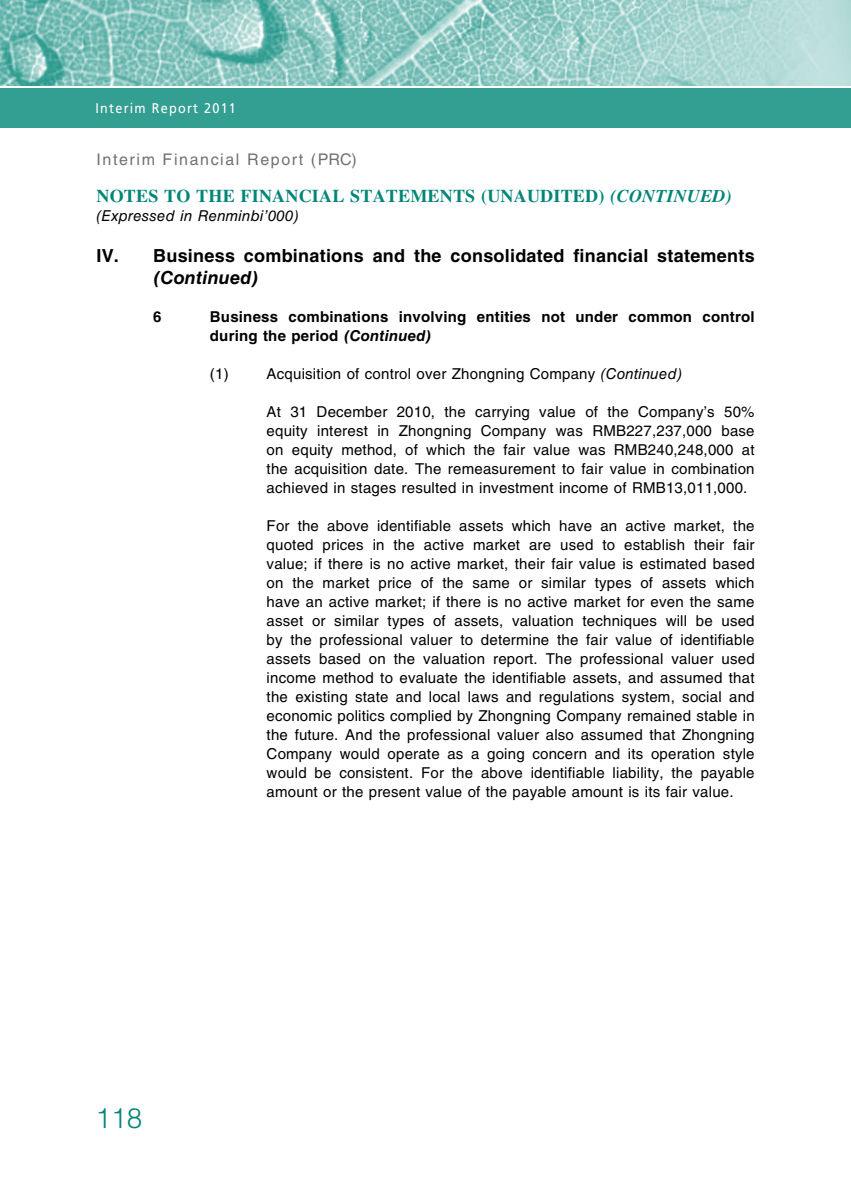
<style>
.page{position:relative;width:851px;height:1191px;background:#fff}
.page>*{position:absolute;margin:0;border:0;box-sizing:border-box;transform-origin:0 0}
.t1{font:300 28px "Helvetica LT Std";color:#008577}
._04_Subhead_2{font:700 18px/22px "Helvetica LT Std";letter-spacing:.015em;color:#000}
._03_Subhead_1{font:700 18px "Times LT Std";letter-spacing:.01em;color:#008577}
.t2{font:16px "Helvetica LT Std";letter-spacing:.1em;color:#727171}
._01_Body_Text{font:15px/19px "Helvetica LT Std";letter-spacing:.015em;color:#000;text-align:justify}
._05_Subhead_3{font:700 15px/19px "Helvetica LT Std";letter-spacing:.015em;color:#000}
._01_Body_Text-2{font:italic 15px "Helvetica LT Std";letter-spacing:.015em;color:#000}
.t3{font:14px "Frutiger LT Std";letter-spacing:.1em;color:#fff;scale:.9 1}
.s1{font-style:italic}
</style>
<div class="page">
<div style="left:0;top:89px;width:850px;height:39px;background:#339e92"></div>
<img style="left:0;top:0;width:851px;height:85px">
<p class="t3" style="left:95px;top:100px;width:157px">Interim Report 2011</p>
<p class="t2" style="left:96px;top:150px;width:262px">Interim Financial Report (PRC)</p>
<p class="_03_Subhead_1" style="left:96px;top:185px;width:636px">NOTES TO THE FINANCIAL STATEMENTS (UNAUDITED) <span class="s1">(CONTINUED)</span></p>
<p class="_01_Body_Text-2" style="left:96px;top:207px;width:204px">(Expressed in Renminbi’000)</p>
<p class="_04_Subhead_2" style="left:153px;top:244px;width:603px;text-indent:-57px">IV. Business combinations and the consolidated financial statements <span class="s1">(Continued)</span></p>
<p class="_05_Subhead_3" style="left:153px;top:307px;width:10px">6</p>
<p class="_05_Subhead_3" style="left:210px;top:307px;width:546px">Business combinations involving entities not under common control during the period <span class="s1">(Continued)</span></p>
<p class="_01_Body_Text" style="left:210px;top:364px;width:20px">(1)</p>
<p class="_01_Body_Text" style="left:266px;top:364px;width:417px">Acquisition of control over Zhongning Company <span class="s1">(Continued)</span></p>
<p class="_01_Body_Text" style="left:266px;top:402px;width:489px">At 31 December 2010, the carrying value of the Company’s 50% equity interest in Zhongning Company was RMB227,237,000 base on equity method, of which the fair value was RMB240,248,000 at the acquisition date. The remeasurement to fair value in combination achieved in stages resulted in investment income of RMB13,011,000.</p>
<p class="_01_Body_Text" style="left:266px;top:516px;width:489px">For the above identifiable assets which have an active market, the quoted prices in the active market are used to establish their fair value; if there is no active market, their fair value is estimated based on the market price of the same or similar types of assets which have an active market; if there is no active market for even the same asset or similar types of assets, valuation techniques will be used by the professional valuer to determine the fair value of identifiable assets based on the valuation report. The professional valuer used income method to evaluate the identifiable assets, and assumed that the existing state and local laws and regulations system, social and economic politics complied by Zhongning Company remained stable in the future. And the professional valuer also assumed that Zhongning Company would operate as a going concern and its operation style would be consistent. For the above identifiable liability, the payable amount or the present value of the payable amount is its fair value.</p>
<h1 class="t1" style="left:95px;top:1100px;width:48px">118</h1>
</div>
